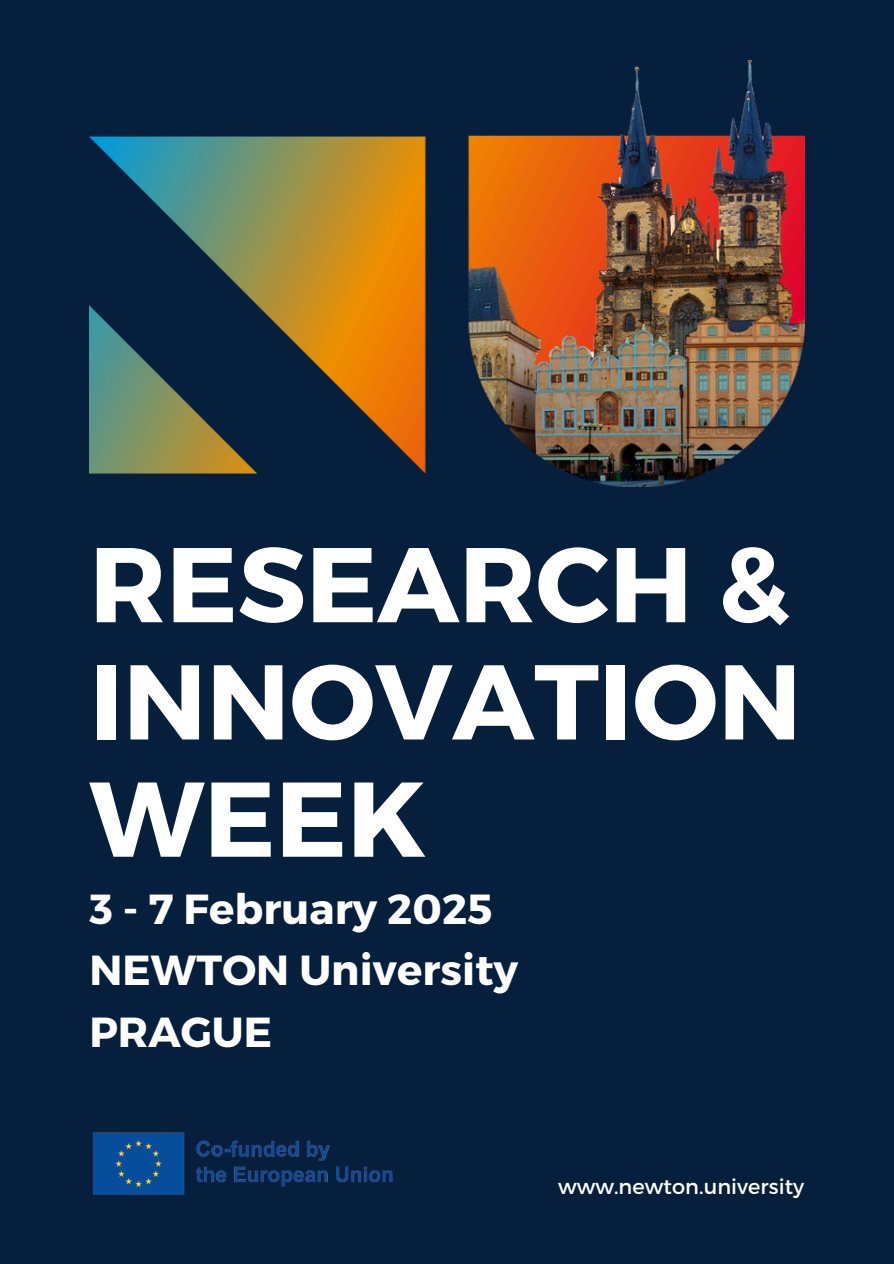
<style>
.page{position:relative;width:894px;height:1264px;background:#fff}
.page>*{position:absolute;margin:0;border:0;box-sizing:border-box;transform-origin:0 0}
.t1{font:700 105.9px/117.1px "Montserrat";color:#fff;text-align:justify}
.t2{font:700 42px "Montserrat";letter-spacing:.005em;color:#fff}
.t3{font:20.85px "Montserrat";letter-spacing:.005em;color:#fff}
</style>
<div class="page">
<div style="left:0;top:0;width:893px;height:1263px;background:#051f3c"></div>
<img style="left:89px;top:60px;width:715px;height:426px">
<img style="left:92px;top:1132px;width:301px;height:63px">
<h3 class="t1" style="left:89px;top:520px;width:713px">RESEARCH &amp; INNOVATION WEEK</h3>
<h3 class="t2" style="left:89px;top:881px;width:404px">3 - 7 February 2025</h3>
<p class="t2" style="left:89px;top:943px;width:430px">NEWTON University</p>
<p class="t2" style="left:89px;top:1005px;width:184px">PRAGUE</p>
<h2 class="t3" style="left:558px;top:1173px;width:248px">www.newton.university</h2>
</div>
